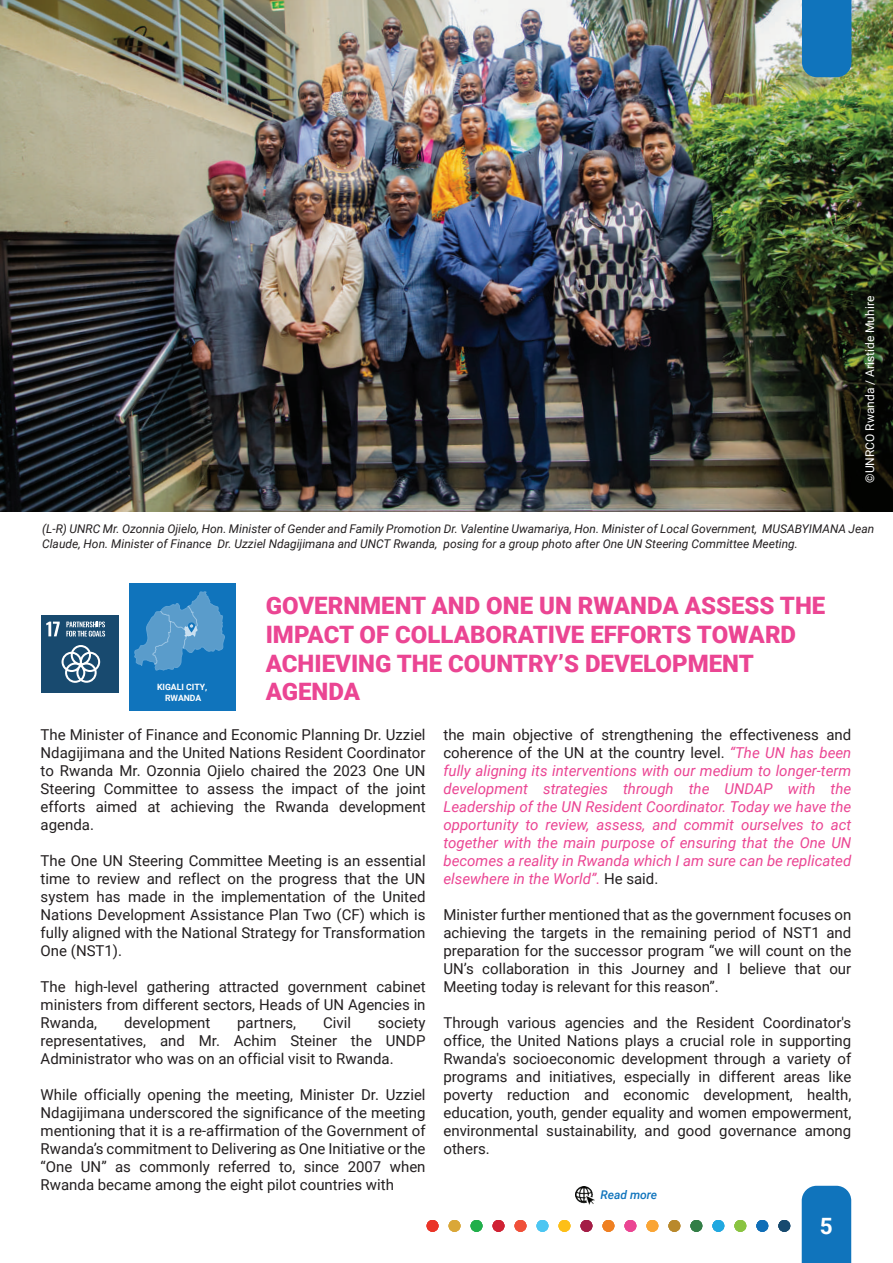
<style>
.page{position:relative;width:893px;height:1263px;background:#fff}
.page>*{position:absolute;margin:0;border:0;box-sizing:border-box;transform-origin:0 0}
.t1{font:900 24px/28.8px "Roboto";color:#eb4593}
.t2{font:700 22.5px "Roboto";color:#fff}
.t3{font:15px/18px "Roboto";color:#231f20;text-align:justify}
.t4{font:italic 15px/18px "Roboto";color:#eb4593;text-align:justify}
.t5{font:italic 12px/14.4px "Roboto";color:#231f20}
.t6{font:12px "Roboto";color:#fff}
.t7{font:italic 500 12px "Roboto";color:#1074bc}
.t8{font:700 8.7px/10.4px "Roboto";color:#fff;text-align:center}
.s1{font-style:normal;color:#231f20}
</style>
<div class="page">
<div style="left:129px;top:583px;width:106px;height:127px;background:#1074bc"></div>
<svg style="left:135px;top:592px;width:90px;height:78px"></svg>
<img style="left:0;top:0;width:892px;height:512px">
<div style="left:42px;top:615px;width:77px;height:77px;background:#184a6f"></div>
<svg style="left:46px;top:622px;width:14px;height:14px"></svg>
<svg style="left:66px;top:621px;width:39px;height:15px"></svg>
<svg style="left:62px;top:645px;width:38px;height:38px"></svg>
<img style="left:575px;top:1186px;width:19px;height:19px">
<div style="left:427px;top:1220px;width:11px;height:12px;background:#ea3428;border-radius:50%"></div>
<div style="left:471px;top:1220px;width:11px;height:12px;background:#21af4b;border-radius:50%"></div>
<div style="left:515px;top:1220px;width:11px;height:12px;background:#f05039;border-radius:50%"></div>
<div style="left:559px;top:1220px;width:11px;height:12px;background:#fdbf17;border-radius:50%"></div>
<div style="left:602px;top:1220px;width:12px;height:12px;background:#ef8022;border-radius:50%"></div>
<div style="left:646px;top:1220px;width:12px;height:12px;background:#faa535;border-radius:50%"></div>
<div style="left:690px;top:1220px;width:12px;height:12px;background:#327e46;border-radius:50%"></div>
<div style="left:449px;top:1220px;width:11px;height:12px;background:#daa738;border-radius:50%"></div>
<div style="left:493px;top:1220px;width:11px;height:12px;background:#d02234;border-radius:50%"></div>
<div style="left:537px;top:1220px;width:11px;height:12px;background:#4cc6f2;border-radius:50%"></div>
<div style="left:581px;top:1220px;width:11px;height:12px;background:#a41d46;border-radius:50%"></div>
<div style="left:624px;top:1220px;width:12px;height:12px;background:#eb4593;border-radius:50%"></div>
<div style="left:668px;top:1220px;width:12px;height:12px;background:#b9892c;border-radius:50%"></div>
<div style="left:712px;top:1220px;width:12px;height:12px;background:#21a8e0;border-radius:50%"></div>
<div style="left:756px;top:1220px;width:12px;height:12px;background:#0f6eb7;border-radius:50%"></div>
<div style="left:734px;top:1220px;width:12px;height:12px;background:#8ac441;border-radius:50%"></div>
<div style="left:778px;top:1220px;width:12px;height:12px;background:#174a6f;border-radius:50%"></div>
<div style="left:802px;top:1186px;width:49px;height:77px;background:#1074bc"></div>
<div style="left:802px;top:0;width:49px;height:77px;background:#1074bc"></div>
<p class="t6" style="left:861px;top:483px;width:188px;rotate:-90deg">©UNRCO Rwanda / Aristide Muhire</p>
<p class="t5" style="left:42px;top:521px;width:834px">(L-R) UNRC Mr. Ozonnia Ojielo, Hon. Minister of Gender and Family Promotion Dr. Valentine Uwamariya, Hon. Minister of Local Government, MUSABYIMANA Jean<br>Claude, Hon. Minister of Finance Dr. Uzziel Ndagijimana and UNCT Rwanda, posing for a group photo after One UN Steering Committee Meeting.</p>
<p class="t8" style="left:157px;top:682px;width:52px">KIGALI CITY,<br>RWANDA</p>
<h1 class="t1" style="left:266px;top:590px;width:561px">GOVERNMENT AND ONE UN RWANDA ASSESS THE<br>IMPACT OF COLLABORATIVE EFFORTS TOWARD<br>ACHIEVING THE COUNTRY’S DEVELOPMENT<br>AGENDA</h1>
<p class="t3" style="left:41px;top:725px;width:386px">The Minister of Finance and Economic Planning Dr. Uzziel Ndagijimana and the United Nations Resident Coordinator to Rwanda Mr. Ozonnia Ojielo chaired the 2023 One UN Steering Committee to assess the impact of the joint efforts aimed at achieving the Rwanda development agenda.</p>
<p class="t3" style="left:41px;top:851px;width:386px">The One UN Steering Committee Meeting is an essential time to review and reflect on the progress that the UN system has made in the implementation of the United Nations Development Assistance Plan Two (CF) which is fully aligned with the National Strategy for Transformation One (NST1).</p>
<p class="t3" style="left:41px;top:977px;width:386px">The high-level gathering attracted government cabinet ministers from different sectors, Heads of UN Agencies in Rwanda,</p>
<p class="t3" style="left:124px;top:1013px;width:88px">development</p>
<p class="t3" style="left:237px;top:1013px;width:60px">partners,</p>
<p class="t3" style="left:323px;top:1013px;width:29px">Civil</p>
<p class="t3" style="left:41px;top:1013px;width:386px;text-indent:337px">society representatives, and Mr. Achim Steiner the UNDP Administrator who was on an official visit to Rwanda.</p>
<p class="t3" style="left:41px;top:1085px;width:386px">While officially opening the meeting, Minister Dr. Uzziel Ndagijimana underscored the significance of the meeting mentioning that it is a re-affirmation of the Government of Rwanda’s commitment to Delivering as One Initiative or the “One UN” as commonly referred to, since 2007 when Rwanda became among the eight pilot countries with</p>
<p class="t4" style="left:443px;top:725px;width:409px"><span class="s1">the main objective of strengthening the effectiveness and coherence of the UN at the country level.</span> “The UN has been fully aligning its interventions with our medium to longer-term development strategies through the UNDAP with the Leadership of the UN Resident Coordinator. Today we have the opportunity to review, assess, and commit ourselves to act together with the main purpose of ensuring that the One UN becomes a reality in Rwanda which I am sure can be replicated elsewhere in the World”. <span class="s1">He said.</span></p>
<p class="t3" style="left:443px;top:905px;width:409px">Minister further mentioned that as the government focuses on achieving the targets in the remaining period of NST1 and preparation for the successor program “we will count on the UN’s collaboration in this Journey and I believe that our Meeting today is relevant for this reason”.</p>
<p class="t3" style="left:443px;top:1013px;width:409px">Through various agencies and the Resident Coordinator's office, the United Nations plays a crucial role in supporting Rwanda's socioeconomic development through a variety of programs and initiatives, especially in different areas like poverty reduction and economic development, health, education, youth, gender equality and women empowerment, environmental sustainability, and good governance among others.</p>
<p class="t7" style="left:600px;top:1186px;width:58px">Read more</p>
<h2 class="t2" style="left:820px;top:1210px;width:14px">5</h2>
</div>
